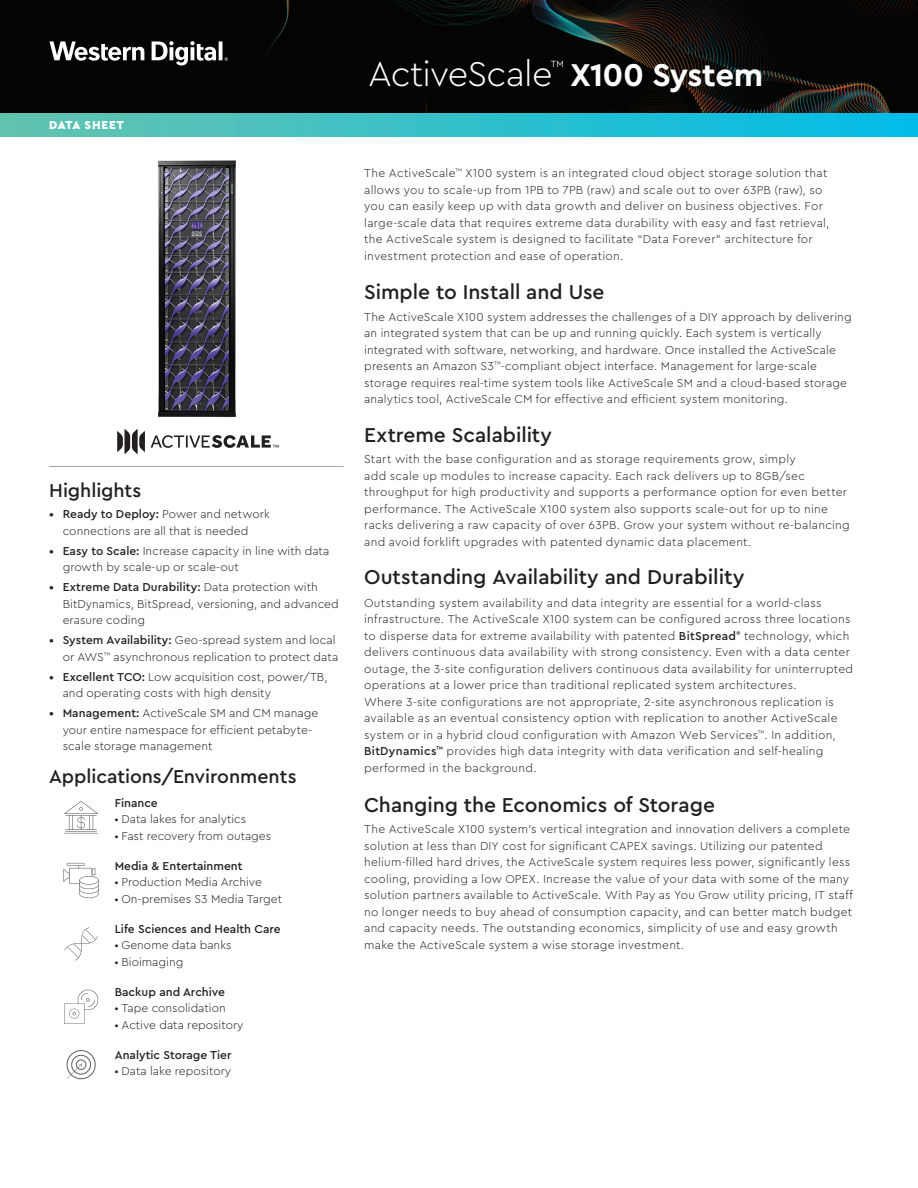
<style>
.page{position:relative;width:918px;height:1188px;background:#fff}
.page>*{position:absolute;margin:0;border:0;box-sizing:border-box;transform-origin:0 0}
.t1{font:300 36px "Cera PRO";letter-spacing:-.02em;color:#fff}
.t2{font:700 33px "Cera PRO";letter-spacing:-.02em;color:#fff}
.t3{font:500 21px "Cera PRO";letter-spacing:-.005em;color:#231f20}
.t4{font:500 19.5px "Cera PRO";letter-spacing:-.005em;color:#231f20}
.t5{font:300 13.95px "Cera PRO";color:#fff}
.t6{font:300 12px/16.5px "Cera PRO";letter-spacing:.02em;color:#231f20}
.t7{font:300 12px "Cera PRO";color:#231f20}
.t8{font:500 12px "Cera PRO";color:#231f20}
.t9{font:900 12px "Cera PRO";letter-spacing:.06em;color:#fff}
.s1{font-weight:500}
</style>
<div class="page">
<hr style="left:49px;top:466px;width:295px;height:1px;background:#9faab2">
<img style="left:157px;top:160px;width:79px;height:258px">
<svg style="left:65px;top:927px;width:33px;height:34px"></svg>
<svg style="left:64px;top:990px;width:34px;height:34px"></svg>
<div style="left:67px;top:1050px;width:28px;height:29px;border:1px solid #5e5e61;border-radius:50%"></div>
<div style="left:71px;top:1055px;width:20px;height:19px;border:1px solid #5e5e61;border-radius:50%"></div>
<div style="left:76px;top:1060px;width:10px;height:10px;border:1px solid #5e5e61;border-radius:50%"></div>
<svg style="left:67px;top:1064px;width:15px;height:15px"></svg>
<svg style="left:64px;top:801px;width:34px;height:33px"></svg>
<svg style="left:63px;top:863px;width:36px;height:35px"></svg>
<img style="left:0;top:0;width:918px;height:114px">
<div style="left:0;top:114px;width:918px;height:23px;background:linear-gradient(to right,#67c4ae,#00bce8)"></div>
<svg style="left:49px;top:41px;width:95px;height:20px"></svg>
<svg style="left:152px;top:41px;width:76px;height:24px"></svg>
<svg style="left:117px;top:429px;width:162px;height:25px"></svg>
<p class="t9" style="left:49px;top:117px;width:76px">DATA SHEET</p>
<h3 class="t4" style="left:49px;top:478px;width:94px">Highlights</h3>
<p class="t6" style="left:63px;top:506px;width:209px;text-indent:-14px"><span class="s1">• Ready to Deploy:</span> Power and network connections are all that is needed</p>
<p class="t6" style="left:63px;top:542px;width:268px;text-indent:-14px"><span class="s1">• Easy to Scale:</span> Increase capacity in line with data growth by scale-up or scale-out</p>
<p class="t6" style="left:63px;top:579px;width:278px;text-indent:-14px"><span class="s1">• Extreme Data Durability:</span> Data protection with<br>BitDynamics, BitSpread, versioning, and advanced erasure coding</p>
<p class="t6" style="left:49px;top:632px;width:291px;text-align:right"><span class="s1">• System Availability:</span> Geo-spread system and local or AWS<sup>™</sup> asynchronous replication to protect data</p>
<p class="t6" style="left:63px;top:668px;width:266px;text-indent:-14px"><span class="s1">• Excellent TCO:</span> Low acquisition cost, power/TB, and operating costs with high density</p>
<p class="t6" style="left:63px;top:705px;width:257px;text-indent:-14px"><span class="s1">• Management:</span> ActiveScale SM and CM manage your entire namespace for efficient petabyte&shy;scale storage management</p>
<h3 class="t4" style="left:49px;top:764px;width:249px">Applications/Environments</h3>
<p class="t8" style="left:115px;top:795px;width:45px">Finance</p>
<p class="t7" style="left:115px;top:811px;width:133px">• Data lakes for analytics</p>
<p class="t7" style="left:115px;top:828px;width:158px">• Fast recovery from outages</p>
<p class="t8" style="left:115px;top:858px;width:129px">Media &amp; Entertainment</p>
<p class="t7" style="left:115px;top:874px;width:149px">• Production Media Archive</p>
<p class="t7" style="left:115px;top:891px;width:169px">• On-premises S3 Media Target</p>
<p class="t8" style="left:115px;top:921px;width:167px">Life Sciences and Health Care</p>
<p class="t7" style="left:115px;top:937px;width:119px">• Genome data banks</p>
<p class="t7" style="left:115px;top:954px;width:70px">• Bioimaging</p>
<p class="t8" style="left:115px;top:984px;width:112px">Backup and Archive</p>
<p class="t7" style="left:115px;top:1000px;width:113px">• Tape consolidation</p>
<p class="t7" style="left:115px;top:1017px;width:131px">• Active data repository</p>
<p class="t8" style="left:115px;top:1047px;width:118px">Analytic Storage Tier</p>
<p class="t7" style="left:115px;top:1063px;width:118px">• Data lake repository</p>
<h1 class="t1" style="left:368px;top:50px;width:186px">ActiveScale</h1>
<p class="t5" style="left:551px;top:56px;width:15px">™</p>
<h2 class="t2" style="left:570px;top:53px;width:194px">X100 System</h2>
<p class="t6" style="left:364px;top:164px;width:467px">The ActiveScale<sup>™</sup> X100 system is an integrated cloud object storage solution that allows you to scale-up from 1PB to 7PB (raw) and scale out to over 63PB (raw), so you can easily keep up with data growth and deliver on business objectives. For large-scale data that requires extreme data durability with easy and fast retrieval, the ActiveScale system is designed to facilitate “Data Forever” architecture for investment protection and ease of operation.</p>
<h3 class="t3" style="left:364px;top:278px;width:242px">Simple to Install and Use</h3>
<p class="t6" style="left:364px;top:308px;width:489px">The ActiveScale X100 system addresses the challenges of a DIY approach by delivering an integrated system that can be up and running quickly. Each system is vertically integrated with software, networking, and hardware. Once installed the ActiveScale presents an Amazon S3<sup>™</sup>-compliant object interface. Management for large-scale storage requires real-time system tools like ActiveScale SM and a cloud-based storage analytics tool, ActiveScale CM for effective and efficient system monitoring.</p>
<h3 class="t3" style="left:364px;top:421px;width:189px">Extreme Scalability</h3>
<p class="t6" style="left:364px;top:450px;width:487px">Start with the base configuration and as storage requirements grow, simply<br>add scale up modules to increase capacity. Each rack delivers up to 8GB/sec throughput for high productivity and supports a performance option for even better performance. The ActiveScale X100 system also supports scale-out for up to nine racks delivering a raw capacity of over 63PB. Grow your system without re-balancing and avoid forklift upgrades with patented dynamic data placement.</p>
<h3 class="t3" style="left:364px;top:563px;width:382px">Outstanding Availability and Durability</h3>
<p class="t6" style="left:364px;top:594px;width:490px">Outstanding system availability and data integrity are essential for a world-class infrastructure. The ActiveScale X100 system can be configured across three locations to disperse data for extreme availability with patented <span class="s1">BitSpread</span><sup>®</sup> technology, which delivers continuous data availability with strong consistency. Even with a data center outage, the 3-site configuration delivers continuous data availability for uninterrupted operations at a lower price than traditional replicated system architectures.<br>Where 3-site configurations are not appropriate, 2-site asynchronous replication is available as an eventual consistency option with replication to another ActiveScale system or in a hybrid cloud configuration with Amazon Web Services<sup>™</sup>. In addition, <span class="s1">BitDynamics</span><sup>™</sup> provides high data integrity with data verification and self-healing performed in the background.</p>
<h3 class="t3" style="left:364px;top:791px;width:352px">Changing the Economics of Storage</h3>
<p class="t6" style="left:364px;top:821px;width:490px">The ActiveScale X100 system’s vertical integration and innovation delivers a complete solution at less than DIY cost for significant CAPEX savings. Utilizing our patented helium-filled hard drives, the ActiveScale system requires less power, significantly less cooling, providing a low OPEX. Increase the value of your data with some of the many solution partners available to ActiveScale. With Pay as You Grow utility pricing, IT staff no longer needs to buy ahead of consumption capacity, and can better match budget and capacity needs. The outstanding economics, simplicity of use and easy growth make the ActiveScale system a wise storage investment.</p>
</div>
